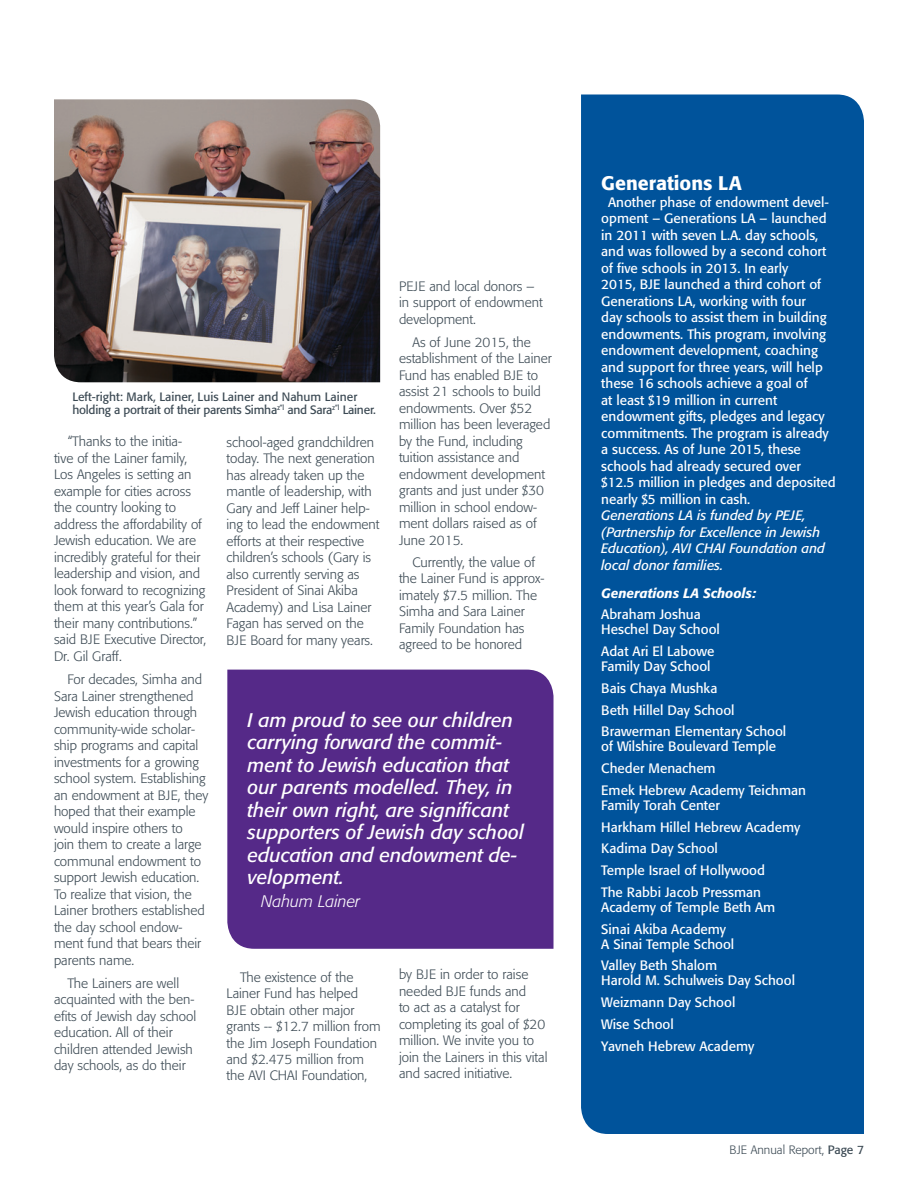
<style>
.page{position:relative;width:918px;height:1188px;background:#fff}
.page>*{position:absolute;margin:0;border:0;box-sizing:border-box;transform-origin:0 0}
.t1{font:italic 19.5px/22.5px "Formata";color:#fff}
.t2{font:500 19.5px "Formata";color:#fff}
.t3{font:italic 300 16.5px "Formata";color:#fff}
.t4{font:300 13.5px/16.5px "Formata";color:#3c4a54}
.t5{font:13.5px/16.5px "Formata";color:#fff}
.t6{font:italic 13.5px/16.5px "Formata";color:#fff}
.t7{font:italic 500 13.5px "Formata";color:#fff}
.t8{font:12px/13.5px "Formata";letter-spacing:-.02em;color:#3c4a54}
.t9{font:300 12px "Formata";color:#3c4a54}
.s1{font-weight:400}
</style>
<div class="page">
<div style="left:581px;top:94px;width:283px;height:1040px;background:#00539b"></div>
<img style="left:54px;top:99px;width:326px;height:283px">
<div style="left:227px;top:670px;width:327px;height:279px;background:#552988"></div>
<p class="t4" style="left:399px;top:279px;width:145px">PEJE and local donors – in support of endowment development.</p>
<p class="t4" style="left:399px;top:335px;width:154px;text-indent:14px">As of June 2015, the establishment of the Lainer<br>Fund has enabled BJE to assist 21 schools to build endowments. Over $52 million has been leveraged by the Fund, including tuition assistance and endowment development grants and just under $30 million in school endow&shy;ment dollars raised as of<br>June 2015.</p>
<p class="t4" style="left:399px;top:555px;width:147px;text-indent:14px">Currently, the value of the Lainer Fund is approx&shy;imately $7.5 million. The<br>Simha and Sara Lainer<br>Family Foundation has agreed to be honored</p>
<p class="t8" style="left:72px;top:390px;width:305px">Left-right: Mark, Lainer, Luis Lainer and Nahum Lainer holding a portrait of their parents Simha<sup>z”l</sup> and Sara<sup>z”l</sup> Lainer.</p>
<p class="t4" style="left:54px;top:434px;width:154px;text-indent:14px">“Thanks to the initia-<br>tive of the Lainer family,<br>Los Angeles is setting an example for cities across the country looking to address the affordability of<br>Jewish education. We are incredibly grateful for their leadership and vision, and look forward to recognizing them at this year’s Gala for their many contributions.” said BJE Executive Director,<br>Dr. Gil Graff.</p>
<p class="t4" style="left:54px;top:672px;width:156px;text-indent:14px">For decades, Simha and<br>Sara Lainer strengthened<br>Jewish education through community-wide scholar&shy;ship programs and capital investments for a growing school system. Establishing an endowment at BJE, they hoped that their example would inspire others to<br>join them to create a large communal endowment to support Jewish education.<br>To realize that vision, the<br>Lainer brothers established the day school endow&shy;ment fund that bears their parents name.</p>
<p class="t4" style="left:54px;top:976px;width:144px;text-indent:14px">The Lainers are well acquainted with the ben&shy;efits of Jewish day school education. All of their children attended Jewish day schools, as do their</p>
<p class="t4" style="left:227px;top:435px;width:155px">school-aged grandchildren today. The next generation has already taken up the mantle of leadership, with<br>Gary and Jeff Lainer help&shy;ing to lead the endowment efforts at their respective children’s schools (Gary is also currently serving as<br>President of Sinai Akiba<br>Academy) and Lisa Lainer<br>Fagan has served on the<br>BJE Board for many years.</p>
<h1 class="t1" style="left:248px;top:710px;width:278px">I am proud to see our children carrying forward the commit&shy;ment to Jewish education that our parents modelled. They, in their own right, are significant supporters of Jewish day school education and endowment de&shy;velopment.</h1>
<p class="t3" style="left:261px;top:893px;width:101px">Nahum Lainer</p>
<p class="t4" style="left:399px;top:967px;width:150px">by BJE in order to raise needed BJE funds and<br>to act as a catalyst for completing its goal of $20 million. We invite you to join the Lainers in this vital and sacred initiative.</p>
<p class="t4" style="left:227px;top:969px;width:156px;text-indent:14px">The existence of the<br>Lainer Fund has helped<br>BJE obtain other major grants -- $12.7 million from the Jim Joseph Foundation and $2.475 million from the AVI CHAI Foundation,</p>
<h1 class="t2" style="left:601px;top:174px;width:142px">Generations LA</h1>
<p class="t5" style="left:601px;top:195px;width:236px;text-indent:7px">Another phase of endowment devel&shy;opment – Generations LA – launched in 2011 with seven L.A. day schools, and was followed by a second cohort of five schools in 2013. In early<br>2015, BJE launched a third cohort of Generations LA, working with four<br>day schools to assist them in building endowments. This program, involving endowment development, coaching and support for three years, will help these 16 schools achieve a goal of<br>at least $19 million in current endowment gifts, pledges and legacy commitments. The program is already a success. As of June 2015, these schools had already secured over $12.5 million in pledges and deposited nearly $5 million in cash.</p>
<p class="t6" style="left:601px;top:508px;width:225px">Generations LA is funded by PEJE, (Partnership for Excellence in Jewish<br>Education), AVI CHAI Foundation and local donor families.</p>
<p class="t7" style="left:601px;top:585px;width:156px">Generations LA Schools:</p>
<p class="t5" style="left:601px;top:608px;width:120px;line-height:15px">Abraham Joshua<br>Heschel Day School</p>
<p class="t5" style="left:601px;top:645px;width:115px;line-height:15px">Adat Ari El Labowe<br>Family Day School</p>
<p class="t5" style="left:601px;top:678px;width:187px;line-height:21.8px">Bais Chaya Mushka<br>Beth Hillel Day School<br>Brawerman Elementary School</p>
<p class="t5" style="left:601px;top:737px;width:206px;line-height:21.8px">of Wilshire Boulevard Temple<br>Cheder Menachem<br>Emek Hebrew Academy Teichman</p>
<p class="t5" style="left:601px;top:795px;width:201px;line-height:21.8px">Family Torah Center<br>Harkham Hillel Hebrew Academy<br>Kadima Day School<br>Temple Israel of Hollywood<br>The Rabbi Jacob Pressman</p>
<p class="t5" style="left:601px;top:897px;width:176px;line-height:21.8px">Academy of Temple Beth Am<br>Sinai Akiba Academy</p>
<p class="t5" style="left:601px;top:934px;width:135px;line-height:21.8px">A Sinai Temple School<br>Valley Beth Shalom</p>
<p class="t5" style="left:601px;top:971px;width:195px;line-height:21.8px">Harold M. Schulweis Day School<br>Weizmann Day School<br>Wise School<br>Yavneh Hebrew Academy</p>
<p class="t9" style="left:729px;top:1144px;width:136px">BJE Annual Report, <span class="s1">Page 7</span></p>
</div>
